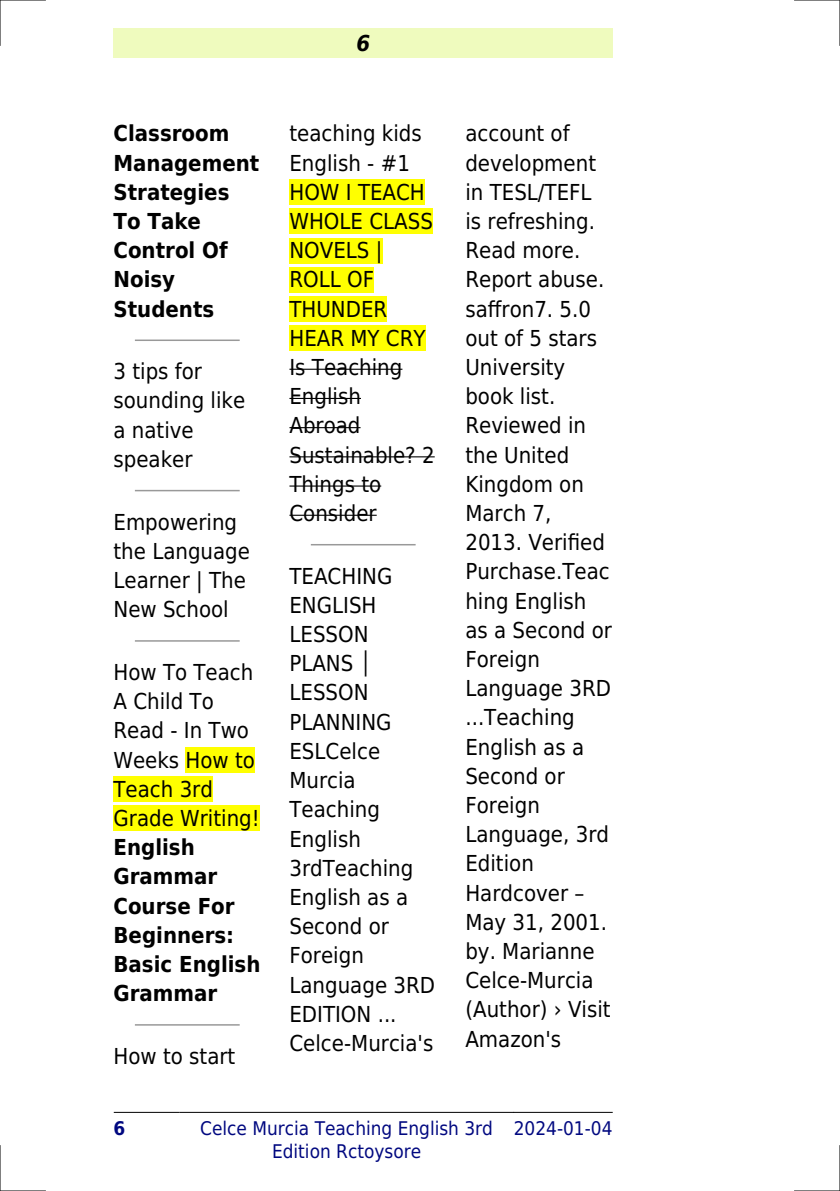
<style>
.page{position:relative;width:840px;height:1191px;background:#fff}
.page>*{position:absolute;margin:0;border:0;box-sizing:border-box;transform-origin:0 0}
.t1{font:22px/29.2px "DejaVu Sans Condensed";color:#000}
.t2{font:700 22px/29.2px "DejaVu Sans Condensed";color:#000}
.t3{font:italic 700 22px "DejaVu Sans Condensed";color:#000}
.t4{font:18.8px/22.6px "DejaVu Sans Condensed";color:#000880;text-align:center}
.t5{font:700 18.8px "DejaVu Sans Condensed";color:#000880}
</style>
<div class="page">
<div style="left:113px;top:28px;width:499px;height:30px;background:#effbbe"></div>
<hr style="left:114px;top:1112px;width:65px;height:1px;background:#000">
<hr style="left:180px;top:1112px;width:333px;height:1px;background:#000">
<hr style="left:514px;top:1112px;width:98px;height:1px;background:#000">
<hr style="left:135px;top:339px;width:104px;height:2px;background:#999">
<hr style="left:135px;top:490px;width:104px;height:1px;background:#999">
<hr style="left:135px;top:640px;width:104px;height:1px;background:#999">
<div style="left:185px;top:747px;width:70px;height:25px;background:#ff0"></div>
<div style="left:113px;top:776px;width:100px;height:26px;background:#ff0"></div>
<div style="left:113px;top:805px;width:147px;height:26px;background:#ff0"></div>
<hr style="left:135px;top:1024px;width:104px;height:1px;background:#999">
<div style="left:289px;top:179px;width:135px;height:26px;background:#ff0"></div>
<div style="left:289px;top:208px;width:143px;height:26px;background:#ff0"></div>
<div style="left:289px;top:238px;width:93px;height:25px;background:#ff0"></div>
<div style="left:289px;top:267px;width:85px;height:25px;background:#ff0"></div>
<div style="left:289px;top:296px;width:98px;height:26px;background:#ff0"></div>
<div style="left:289px;top:325px;width:136px;height:26px;background:#ff0"></div>
<hr style="left:289px;top:369px;width:113px;height:1px;background:#000">
<hr style="left:289px;top:398px;width:72px;height:1px;background:#000">
<hr style="left:289px;top:427px;width:71px;height:1px;background:#000">
<hr style="left:289px;top:456px;width:145px;height:1px;background:#000">
<hr style="left:289px;top:485px;width:92px;height:1px;background:#000">
<hr style="left:289px;top:515px;width:87px;height:1px;background:#000">
<hr style="left:311px;top:544px;width:103px;height:1px;background:#999">
<hr style="left:0;top:0;width:45px;height:1px;background:#000">
<hr style="left:794px;top:0;width:45px;height:1px;background:#000">
<hr style="left:0;top:1190px;width:45px;height:1px;background:#000">
<hr style="left:794px;top:1190px;width:45px;height:1px;background:#000">
<hr style="left:0;top:0;width:1px;height:45px;background:#000">
<hr style="left:0;top:1145px;width:1px;height:46px;background:#000">
<hr style="left:839px;top:0;width:1px;height:45px;background:#000">
<hr style="left:839px;top:1145px;width:1px;height:46px;background:#000">
<p class="t2" style="left:113px;top:119px;width:147px">Classroom<br>Management<br>Strategies<br>To Take<br>Control Of<br>Noisy<br>Students</p>
<p class="t1" style="left:113px;top:357px;width:133px">3 tips for sounding like a native speaker</p>
<p class="t1" style="left:113px;top:507px;width:138px">Empowering the Language<br>Learner | The<br>New School</p>
<p class="t1" style="left:113px;top:657px;width:148px">How To Teach<br>A Child To<br>Read - In Two<br>Weeks How to<br>Teach 3rd<br>Grade Writing!</p>
<p class="t2" style="left:113px;top:833px;width:148px">English<br>Grammar<br>Course For<br>Beginners:<br>Basic English<br>Grammar</p>
<p class="t1" style="left:113px;top:1041px;width:123px">How to start</p>
<p class="t3" style="left:356px;top:30px;width:15px">6</p>
<p class="t1" style="left:289px;top:119px;width:147px">teaching kids<br>English - #1<br>HOW I TEACH<br>WHOLE CLASS<br>NOVELS |<br>ROLL OF<br>THUNDER<br>HEAR MY CRY<br>Is Teaching<br>English<br>Abroad<br>Sustainable? 2<br>Things to<br>Consider</p>
<p class="t1" style="left:289px;top:561px;width:147px">TEACHING<br>ENGLISH<br>LESSON<br>PLANS<br>LESSON<br>PLANNING<br>ESLCelce<br>Murcia<br>Teaching<br>English<br>3rdTeaching<br>English as a<br>Second or<br>Foreign<br>Language 3RD<br>EDITION ...<br>Celce-Murcia's</p>
<p class="t1" style="left:465px;top:119px;width:148px">account of development in TESL/TEFL is refreshing.<br>Read more.<br>Report abuse. saffron7. 5.0 out of 5 stars<br>University book list.<br>Reviewed in the United<br>Kingdom on<br>March 7,<br>2013. Verified<br>Purchase.Teac hing English as a Second or<br>Foreign<br>Language 3RD ...Teaching<br>English as a<br>Second or<br>Foreign<br>Language, 3rd<br>Edition<br>Hardcover<br>May 31, 2001. by. Marianne<br>Celce-Murcia (Author) Visit<br>Amazon's</p>
<p class="t5" style="left:113px;top:1117px;width:13px">6</p>
<p class="t4" style="left:200px;top:1117px;width:294px">Celce Murcia Teaching English 3rd<br>Edition Rctoysore</p>
<p class="t4" style="left:513px;top:1117px;width:100px">2024-01-04</p>
</div>
